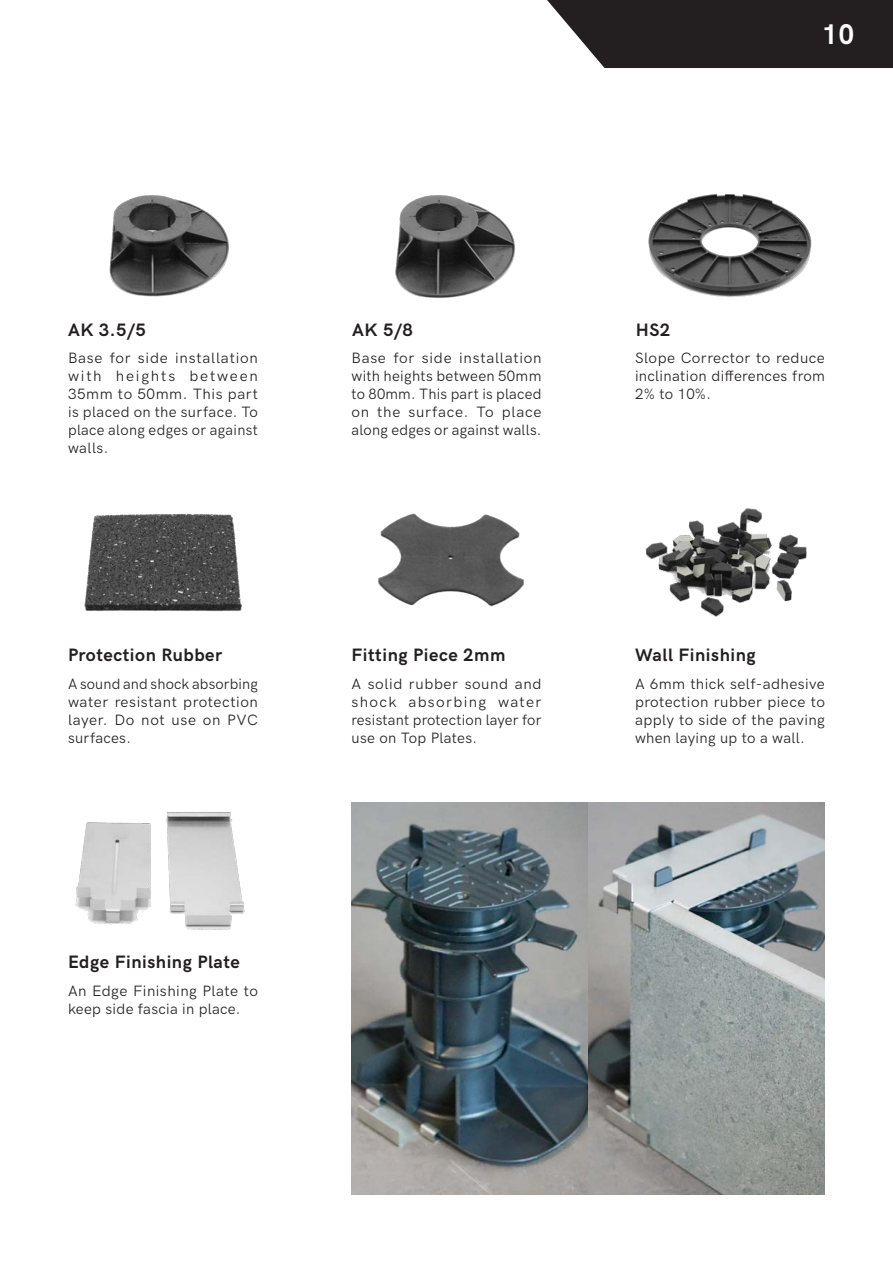
<style>
.page{position:relative;width:893px;height:1263px;background:#fff}
.page>*{position:absolute;margin:0;border:0;box-sizing:border-box;transform-origin:0 0}
.Page_Number_Right{font:700 28.5px "HK Grotesk";color:#fff}
.Product_Title{font:700 18px "HK Grotesk";letter-spacing:.03em;color:#231f20}
.Paragraph_Text{font:15px/18px "HK Grotesk";letter-spacing:.025em;color:#231f20;text-align:justify}
</style>
<div class="page">
<img style="left:109px;top:195px;width:120px;height:102px">
<img style="left:395px;top:195px;width:121px;height:103px">
<img style="left:648px;top:194px;width:164px;height:104px">
<img style="left:378px;top:513px;width:146px;height:94px">
<img style="left:646px;top:508px;width:161px;height:109px">
<img style="left:75px;top:812px;width:170px;height:118px">
<img style="left:84px;top:513px;width:158px;height:99px">
<svg style="left:547px;top:0;width:346px;height:68px;background:#353132"></svg>
<img style="left:351px;top:802px;width:474px;height:393px">
<p class="Page_Number_Right" style="left:822px;top:13px;width:35px">10</p>
<p class="Product_Title" style="left:68px;top:316px;width:79px">AK 3.5/5</p>
<p class="Paragraph_Text" style="left:68px;top:348px;width:191px">Base for side installation with heights between 35mm to 50mm. This part is placed on the surface. To place along edges or against walls.</p>
<p class="Product_Title" style="left:68px;top:641px;width:156px">Protection Rubber</p>
<p class="Paragraph_Text" style="left:68px;top:673px;width:191px">A sound and shock absorbing water resistant protection layer. Do not use on PVC surfaces.</p>
<p class="Product_Title" style="left:68px;top:949px;width:173px">Edge Finishing Plate</p>
<p class="Paragraph_Text" style="left:68px;top:980px;width:191px">An Edge Finishing Plate to keep side fascia in place.</p>
<p class="Product_Title" style="left:352px;top:316px;width:62px">AK 5/8</p>
<p class="Paragraph_Text" style="left:351px;top:348px;width:191px">Base for side installation with heights between 50mm to 80mm. This part is placed on the surface. To place along edges or against walls.</p>
<p class="Product_Title" style="left:351px;top:641px;width:155px">Fitting Piece 2mm</p>
<p class="Paragraph_Text" style="left:351px;top:673px;width:191px">A solid rubber sound and shock absorbing water resistant protection layer for use on Top Plates.</p>
<p class="Product_Title" style="left:636px;top:316px;width:36px">HS2</p>
<p class="Paragraph_Text" style="left:635px;top:348px;width:191px">Slope Corrector to reduce inclination differences from 2% to 10%.</p>
<p class="Product_Title" style="left:635px;top:641px;width:122px">Wall Finishing</p>
<p class="Paragraph_Text" style="left:635px;top:673px;width:191px">A 6mm thick self-adhesive protection rubber piece to apply to side of the paving when laying up to a wall.</p>
</div>
